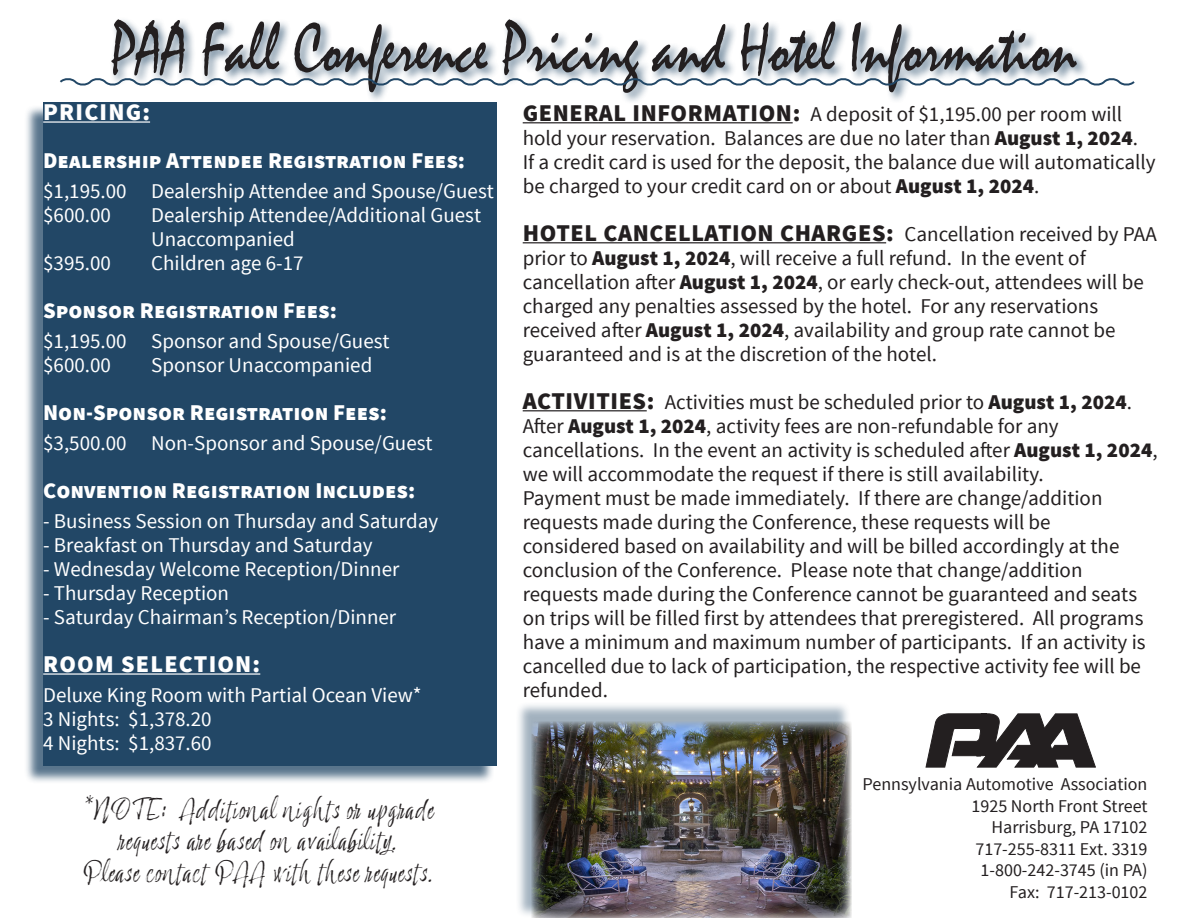
<style>
.page{position:relative;width:1188px;height:918px;background:#fff}
.page>*{position:absolute;margin:0;border:0;box-sizing:border-box;transform-origin:0 0}
.t1{font:72px "Mistral";color:#231f20;scale:.8 1}
.t2{font:italic 25.5px "Adore You";letter-spacing:.05em;color:#231f20}
.t3{font:900 24px "Source Sans Pro";letter-spacing:.025em;color:#231f20}
.t4{font:900 24px "Source Sans Pro";letter-spacing:.05em;color:#fff}
.t5{font:900 22.5px "Source Sans Pro";color:#fff}
.t6{font:21px/24px "Source Sans Pro";color:#231f20}
.t7{font:21px/24px "Source Sans Pro";color:#fff}
.t8{font:18px "Source Sans Pro";color:#231f20}
.s1{font-weight:900;font-size:24px}
.s2{font-weight:900}
.s3{font-weight:400;font-size:21px}
.s4{font-size:27px}
</style>
<div class="page">
<svg style="left:925px;top:713px;width:171px;height:55px"></svg>
<div style="left:109px;top:17px;width:980px;height:88px;background:#224766;opacity:.67"></div>
<div style="left:24px;top:104px;width:470px;height:681px;background:#224766;opacity:.75"></div>
<div style="left:43px;top:102px;width:454px;height:664px;background:#224766"></div>
<hr style="left:43px;top:121px;width:107px;height:2px;background:#fff">
<hr style="left:43px;top:673px;width:217px;height:2px;background:#fff">
<hr style="left:523px;top:122px;width:270px;height:1px;background:#231f20">
<hr style="left:523px;top:242px;width:363px;height:1px;background:#231f20">
<hr style="left:523px;top:410px;width:124px;height:1px;background:#231f20">
<svg style="left:60px;top:75px;width:1075px;height:13px"></svg>
<div style="left:515px;top:702px;width:336px;height:216px;background:#224766;opacity:.42"></div>
<img style="left:532px;top:722px;width:320px;height:196px">
<p class="t1" style="left:111px;top:5px;width:1209px">PAA Fall Conference Pricing and Hotel Information</p>
<p class="t4" style="left:43px;top:97px;width:108px">PRICING:</p>
<p class="t5" style="left:43px;top:146px;width:423px">Dealership Attendee Registration Fees:</p>
<p class="t7" style="left:43px;top:180px;width:452px">$1,195.00 Dealership Attendee and Spouse/Guest</p>
<p class="t7" style="left:43px;top:204px;width:69px">$600.00</p>
<p class="t7" style="left:151px;top:204px;width:332px">Dealership Attendee/Additional Guest<br>Unaccompanied</p>
<p class="t7" style="left:43px;top:252px;width:69px">$395.00</p>
<p class="t7" style="left:151px;top:252px;width:154px">Children age 6-17</p>
<p class="t5" style="left:43px;top:296px;width:295px">Sponsor Registration Fees:</p>
<p class="t7" style="left:43px;top:330px;width:348px">$1,195.00 Sponsor and Spouse/Guest</p>
<p class="t7" style="left:43px;top:354px;width:69px">$600.00</p>
<p class="t7" style="left:151px;top:354px;width:223px">Sponsor Unaccompanied</p>
<p class="t5" style="left:43px;top:398px;width:345px">Non-Sponsor Registration Fees:</p>
<p class="t7" style="left:43px;top:432px;width:391px">$3,500.00 Non-Sponsor and Spouse/Guest</p>
<p class="t5" style="left:43px;top:476px;width:374px">Convention Registration Includes:</p>
<p class="t7" style="left:43px;top:510px;width:397px">- Business Session on Thursday and Saturday</p>
<p class="t7" style="left:43px;top:534px;width:331px">- Breakfast on Thursday and Saturday</p>
<p class="t7" style="left:43px;top:558px;width:358px">- Wednesday Welcome Reception/Dinner</p>
<p class="t7" style="left:43px;top:582px;width:187px">- Thursday Reception</p>
<p class="t7" style="left:43px;top:606px;width:355px">- Saturday Chairman’s Reception/Dinner</p>
<p class="t4" style="left:43px;top:649px;width:219px">ROOM SELECTION:</p>
<p class="t7" style="left:43px;top:684px;width:380px">Deluxe King Room with Partial Ocean View*</p>
<p class="t7" style="left:43px;top:708px;width:170px">3 Nights: $1,378.20</p>
<p class="t7" style="left:43px;top:732px;width:170px">4 Nights: $1,837.60</p>
<p class="t6" style="left:523px;top:102px;width:635px"><span class="s1">GENERAL INFORMATION:</span> A deposit of $1,195.00 per room will hold your reservation. Balances are due no later than <span class="s2">August 1, 2024</span>.<br>If a credit card is used for the deposit, the balance due will automatically be charged to your credit card on or about <span class="s2">August 1, 2024</span>.</p>
<p class="t3" style="left:523px;top:217px;width:636px">HOTEL CANCELLATION CHARGES: <span class="s3">Cancellation received by PAA</span></p>
<p class="t6" style="left:523px;top:246px;width:565px">prior to <span class="s2">August 1, 2024</span>, will receive a full refund. In the event of</p>
<p class="t6" style="left:523px;top:270px;width:623px">cancellation after <span class="s2">August 1, 2024</span>, or early check-out, attendees will be charged any penalties assessed by the hotel. For any reservations</p>
<p class="t6" style="left:523px;top:318px;width:594px">received after <span class="s2">August 1, 2024</span>, availability and group rate cannot be guaranteed and is at the discretion of the hotel.</p>
<p class="t6" style="left:523px;top:390px;width:611px"><span class="s1">ACTIVITIES:</span> Activities must be scheduled prior to <span class="s2">August 1, 2024</span>.<br>After <span class="s2">August 1, 2024</span>, activity fees are non-refundable for any</p>
<p class="t6" style="left:523px;top:438px;width:636px">cancellations. In the event an activity is scheduled after <span class="s2">August 1, 2024</span>, we will accommodate the request if there is still availability.</p>
<p class="t6" style="left:523px;top:486px;width:581px">Payment must be made immediately. If there are change/addition</p>
<p class="t6" style="left:523px;top:510px;width:529px">requests made during the Conference, these requests will be</p>
<p class="t6" style="left:523px;top:534px;width:598px">considered based on availability and will be billed accordingly at the conclusion of the Conference. Please note that change/addition</p>
<p class="t6" style="left:523px;top:582px;width:624px">requests made during the Conference cannot be guaranteed and seats on trips will be filled first by attendees that preregistered. All programs have a minimum and maximum number of participants. If an activity is cancelled due to lack of participation, the respective activity fee will be refunded.</p>
<p class="t2" style="left:82px;top:795px;width:360px"><span class="s4">*</span>NOTE: Additional nightsorupgrade</p>
<p class="t2" style="left:118px;top:825px;width:287px">requestsarebased on availability.</p>
<p class="t2" style="left:82px;top:858px;width:360px">Pleasecontact PAA with theserequests.</p>
<p class="t8" style="left:863px;top:773px;width:286px">Pennsylvania Automotive Association</p>
<p class="t8" style="left:972px;top:794px;width:177px">1925 North Front Street</p>
<p class="t8" style="left:991px;top:816px;width:158px">Harrisburg, PA 17102</p>
<p class="t8" style="left:975px;top:838px;width:174px">717-255-8311 Ext. 3319</p>
<p class="t8" style="left:981px;top:859px;width:168px">1-800-242-3745 (in PA)</p>
<p class="t8" style="left:1010px;top:881px;width:139px">Fax: 717-213-0102</p>
</div>
